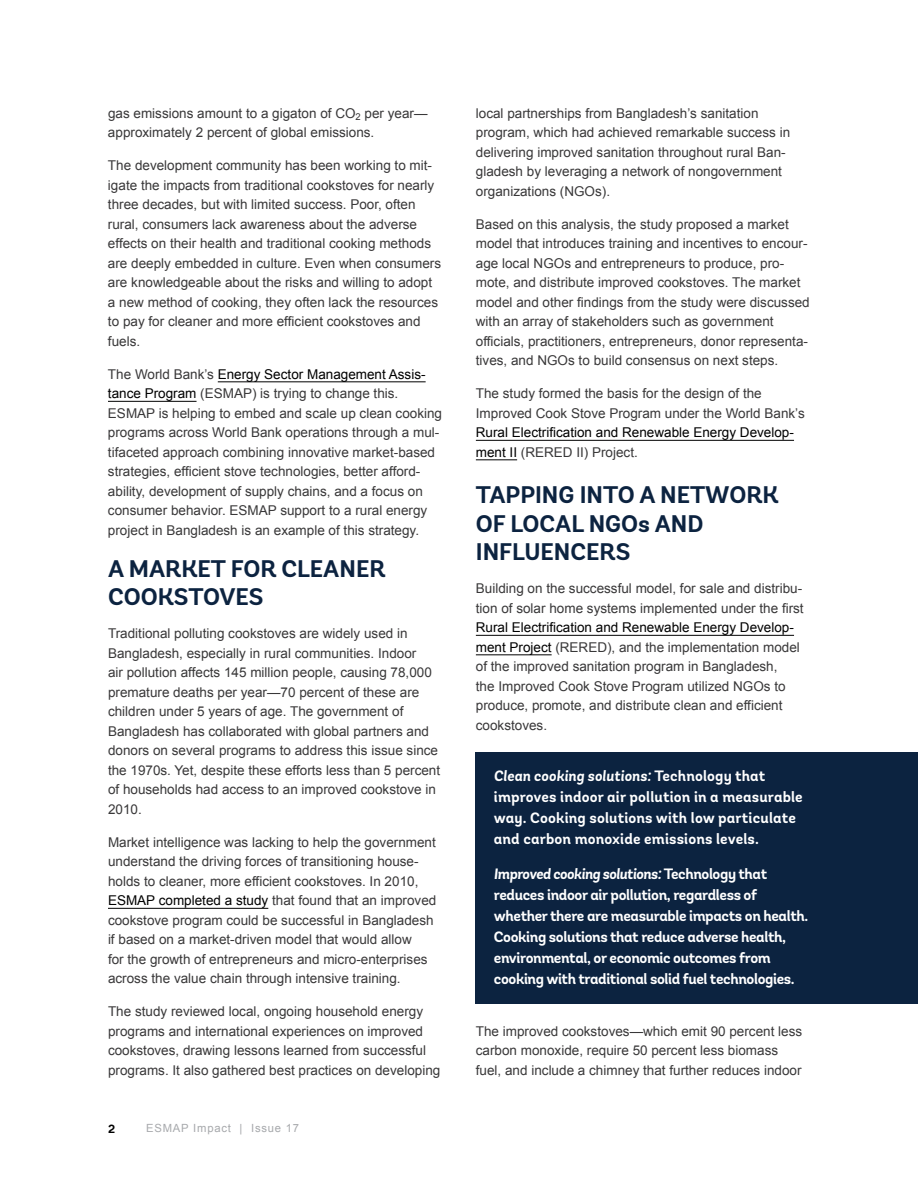
<style>
.page{position:relative;width:918px;height:1188px;background:#fff}
.page>*{position:absolute;margin:0;border:0;box-sizing:border-box;transform-origin:0 0}
.t1{font:700 24px/28.5px "Andes";color:#0c2340}
.t2{font:700 15px/21px "Andes";letter-spacing:-.025em;color:#fff}
.t3{font:700 15px/21px "Andes";letter-spacing:.01em;color:#fff}
.t4{font:13.5px/19.5px "Arial";color:#393839}
.t5{font:13.5px/19.5px "Arial";color:#000}
.t6{font:700 12px "Andes";color:#000}
.t7{font:11.25px "Arial";letter-spacing:.07em;color:#a7a9ac}
.s1{color:#000}
.s2{color:#393839}
.s3{font-style:italic}
</style>
<div class="page">
<hr style="left:218px;top:381px;width:208px;height:1px;background:#000">
<hr style="left:108px;top:401px;width:89px;height:1px;background:#000">
<hr style="left:108px;top:908px;width:160px;height:1px;background:#000">
<hr style="left:476px;top:440px;width:318px;height:1px;background:#000">
<hr style="left:476px;top:459px;width:41px;height:1px;background:#000">
<hr style="left:476px;top:635px;width:318px;height:1px;background:#000">
<hr style="left:476px;top:654px;width:76px;height:1px;background:#000">
<div style="left:476px;top:752px;width:442px;height:251px;background:#0c2340"></div>
<p class="t4" style="left:108px;top:103px;width:321px">gas emissions amount to a gigaton of CO<sub>2</sub> per year— approximately 2 percent of global emissions.</p>
<p class="t4" style="left:108px;top:156px;width:335px">The development community has been working to mit&shy;igate the impacts from traditional cookstoves for nearly three decades, but with limited success. Poor, often rural, consumers lack awareness about the adverse effects on their health and traditional cooking methods are deeply embedded in culture. Even when consumers are knowledgeable about the risks and willing to adopt a new method of cooking, they often lack the resources to pay for cleaner and more efficient cookstoves and fuels.</p>
<p class="t4" style="left:108px;top:364px;width:336px">The World Bank’s <span class="s1">Energy Sector Management Assis&shy;tance Program</span> (ESMAP) is trying to change this.<br>ESMAP is helping to embed and scale up clean cooking programs across World Bank operations through a mul&shy;tifaceted approach combining innovative market-based strategies, efficient stove technologies, better afford&shy;ability, development of supply chains, and a focus on consumer behavior. ESMAP support to a rural energy project in Bangladesh is an example of this strategy.</p>
<h1 class="t1" style="left:108px;top:555px;width:279px">A MARKET FOR CLEANER<br>COOKSTOVES</h1>
<p class="t4" style="left:108px;top:624px;width:334px">Traditional polluting cookstoves are widely used in Bangladesh, especially in rural communities. Indoor<br>air pollution affects 145 million people, causing 78,000 premature deaths per year—70 percent of these are children under 5 years of age. The government of Bangladesh has collaborated with global partners and donors on several programs to address this issue since the 1970s. Yet, despite these efforts less than 5 percent of households had access to an improved cookstove in 2010.</p>
<p class="t4" style="left:108px;top:832px;width:330px">Market intelligence was lacking to help the government understand the driving forces of transitioning house&shy;holds to cleaner, more efficient cookstoves. In 2010, <span class="s1">ESMAP completed a study</span> that found that an improved cookstove program could be successful in Bangladesh if based on a market-driven model that would allow<br>for the growth of entrepreneurs and micro-enterprises across the value chain through intensive training.</p>
<p class="t4" style="left:108px;top:1002px;width:334px">The study reviewed local, ongoing household energy programs and international experiences on improved cookstoves, drawing lessons learned from successful programs. It also gathered best practices on developing</p>
<p class="t6" style="left:108px;top:1121px;width:9px">2</p>
<p class="t7" style="left:146px;top:1120px;width:154px">ESMAP Impact | Issue 17</p>
<p class="t4" style="left:476px;top:103px;width:316px">local partnerships from Bangladesh’s sanitation program, which had achieved remarkable success in delivering improved sanitation throughout rural Ban&shy;gladesh by leveraging a network of nongovernment organizations (NGOs).</p>
<p class="t4" style="left:476px;top:214px;width:335px">Based on this analysis, the study proposed a market model that introduces training and incentives to encour&shy;age local NGOs and entrepreneurs to produce, pro&shy;mote, and distribute improved cookstoves. The market model and other findings from the study were discussed with an array of stakeholders such as government officials, practitioners, entrepreneurs, donor representa&shy;tives, and NGOs to build consensus on next steps.</p>
<p class="t4" style="left:476px;top:384px;width:330px">The study formed the basis for the design of the<br>Improved Cook Stove Program under the World Bank’s</p>
<p class="t5" style="left:476px;top:423px;width:320px">Rural Electrification and Renewable Energy Develop&shy;ment II <span class="s2">(RERED II) Project.</span></p>
<h1 class="t1" style="left:476px;top:482px;width:304px">TAPPING INTO A NETWORK<br>OF LOCAL NGOs AND<br>INFLUENCERS</h1>
<p class="t4" style="left:476px;top:579px;width:329px">Building on the successful model, for sale and distribu&shy;tion of solar home systems implemented under the first</p>
<p class="t4" style="left:476px;top:618px;width:326px"><span class="s1">Rural Electrification and Renewable Energy Develop&shy;ment Project</span> (RERED), and the implementation model of the improved sanitation program in Bangladesh,<br>the Improved Cook Stove Program utilized NGOs to produce, promote, and distribute clean and efficient cookstoves.</p>
<p class="t3" style="left:494px;top:766px;width:311px"><span class="s3">Clean cooking solutions:</span> Technology that improves indoor air pollution in a measurable way. Cooking solutions with low particulate and carbon monoxide emissions levels.</p>
<p class="t2" style="left:494px;top:864px;width:316px"><span class="s3">Improved cooking solutions:</span> Technology that reduces indoor air pollution, regardless of whether there are measurable impacts on health.<br>Cooking solutions that reduce adverse health, environmental, or economic outcomes from cooking with traditional solid fuel technologies.</p>
<p class="t4" style="left:476px;top:1021px;width:328px">The improved cookstoves—which emit 90 percent less carbon monoxide, require 50 percent less biomass fuel, and include a chimney that further reduces indoor</p>
</div>
